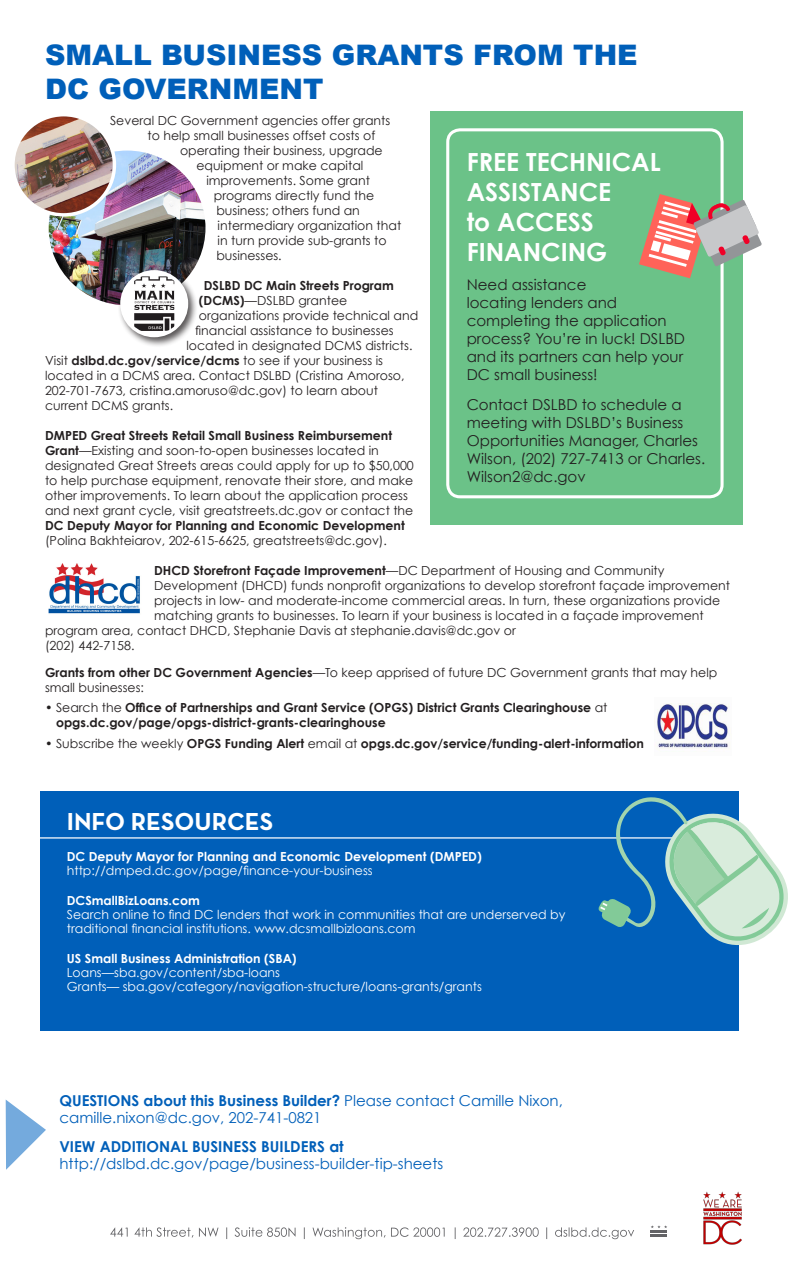
<style>
.page{position:relative;width:788px;height:1283px;background:#fff}
.page>*{position:absolute;margin:0;border:0;box-sizing:border-box;transform-origin:0 0}
.t1{font:900 28.25px/33.6px "Arial";color:#005fb9}
.t2{font:700 25px/30px "Century Gothic";color:#fff}
.t3{font:700 25px "Neutra Text";color:#fff}
.t4{font:15px/18px "Century Gothic";color:#231f20}
.t5{font:15px/17.5px "Century Gothic";color:#005fb9}
.t6{font:700 15px "Century Gothic";color:#005fb9}
.t7{font:12.5px/15px "Century Gothic";color:#231f20}
.t8{font:12.5px/13.8px "Century Gothic";color:#fff}
.t9{font:700 12.5px/15px "Century Gothic";color:#231f20}
.t10{font:700 12.5px/13.8px "Century Gothic";color:#fff}
.s1{font-weight:700}
.s2{font-weight:400}
</style>
<div class="page">
<svg style="left:6px;top:1100px;width:40px;height:69px"></svg>
<div style="left:430px;top:111px;width:312px;height:413px;background:#6bc288"></div>
<div style="left:446px;top:128px;width:277px;height:370px;border:3px solid #fff;border-radius:12px"></div>
<div style="left:40px;top:792px;width:698px;height:239px;background:#005fb9"></div>
<hr style="left:0;top:837px;width:758px;height:1px;background:#fff">
<svg style="left:651px;top:1225px;width:16px;height:3px"></svg>
<hr style="left:650px;top:1229px;width:17px;height:3px;background:#636366">
<hr style="left:650px;top:1234px;width:17px;height:3px;background:#636366">
<svg style="left:110px;top:1227px;width:524px;height:12px"></svg>
<img style="left:703px;top:1191px;width:39px;height:53px">
<svg style="left:580px;top:791px;width:208px;height:185px"></svg>
<svg style="left:639px;top:194px;width:122px;height:84px"></svg>
<img style="left:49px;top:151px;width:156px;height:154px">
<img style="left:15px;top:117px;width:99px;height:98px">
<div style="left:11px;top:113px;width:105px;height:103px;border:3px solid #fff;border-radius:50%"></div>
<div style="left:118px;top:268px;width:80px;height:79px;background:#231f20;opacity:.75"></div>
<div style="left:122px;top:272px;width:64px;height:63px;background:#fff;border-radius:50%"></div>
<img style="left:134px;top:276px;width:40px;height:55px">
<div style="left:120px;top:270px;width:68px;height:67px;border:3px solid #fff;border-radius:50%"></div>
<img style="left:48px;top:563px;width:92px;height:51px">
<img style="left:656px;top:703px;width:74px;height:46px">
<p class="t1" style="left:45px;top:37px;width:594px">SMALL BUSINESS GRANTS FROM THE<br>DC GOVERNMENT</p>
<p class="t7" style="left:110px;top:113px;width:282px">Several DC Government agencies offer grants</p>
<p class="t7" style="left:147px;top:128px;width:229px">to help small businesses offset costs of</p>
<p class="t7" style="left:180px;top:143px;width:204px">operating their business, upgrade</p>
<p class="t7" style="left:196px;top:158px;width:168px">equipment or make capital</p>
<p class="t7" style="left:206px;top:173px;width:165px">improvements. Some grant</p>
<p class="t7" style="left:214px;top:188px;width:162px">programs directly fund the</p>
<p class="t7" style="left:216px;top:203px;width:145px">business; others fund an</p>
<p class="t7" style="left:217px;top:218px;width:185px">intermediary organization that</p>
<p class="t7" style="left:217px;top:233px;width:170px">in turn provide sub-grants to</p>
<p class="t7" style="left:216px;top:248px;width:67px">businesses.</p>
<p class="t9" style="left:204px;top:278px;width:192px">DSLBD DC Main Streets Program</p>
<p class="t7" style="left:199px;top:293px;width:150px"><span class="s1">(DCMS)</span>—DSLBD grantee</p>
<p class="t7" style="left:199px;top:308px;width:221px">organizations provide technical and</p>
<p class="t7" style="left:195px;top:323px;width:200px">financial assistance to businesses</p>
<p class="t7" style="left:186px;top:338px;width:227px">located in designated DCMS districts.</p>
<p class="t7" style="left:45px;top:353px;width:339px">Visit <span class="s1">dslbd.dc.gov/service/dcms</span> to see if your business is</p>
<p class="t7" style="left:45px;top:368px;width:361px">located in a DCMS area. Contact DSLBD (Cristina Amoroso,</p>
<p class="t7" style="left:45px;top:383px;width:334px">202-701-7673, cristina.amoruso@dc.gov) to learn about</p>
<p class="t7" style="left:45px;top:398px;width:130px">current DCMS grants.</p>
<p class="t7" style="left:45px;top:428px;width:370px"><span class="s1">DMPED Great Streets Retail Small Business Reimbursement Grant</span>—Existing and soon-to-open businesses located in designated Great Streets areas could apply for up to $50,000 to help purchase equipment, renovate their store, and make other improvements. To learn about the application process and next grant cycle, visit greatstreets.dc.gov or contact the <span class="s1">DC Deputy Mayor for Planning and Economic Development </span>(Polina Bakhteiarov, 202-615-6625, greatstreets@dc.gov).</p>
<p class="t7" style="left:154px;top:563px;width:511px"><span class="s1">DHCD Storefront Façade Improvement</span>—DC Department of Housing and Community</p>
<p class="t7" style="left:154px;top:578px;width:577px">Development (DHCD) funds nonprofit organizations to develop storefront façade improvement</p>
<p class="t7" style="left:154px;top:593px;width:567px">projects in low- and moderate-income commercial areas. In turn, these organizations provide</p>
<p class="t7" style="left:154px;top:608px;width:551px">matching grants to businesses. To learn if your business is located in a façade improvement</p>
<p class="t7" style="left:45px;top:623px;width:472px">program area, contact DHCD, Stephanie Davis at stephanie.davis@dc.gov or</p>
<p class="t7" style="left:45px;top:638px;width:91px">(202) 442-7158.</p>
<p class="t7" style="left:45px;top:664px;width:673px"><span class="s1">Grants from other DC Government Agencies</span>—To keep apprised of future DC Government grants that may help small businesses:</p>
<p class="t9" style="left:56px;top:700px;width:553px;text-indent:-11px"><span class="s2">• Search the</span> Office of Partnerships and Grant Service (OPGS) District Grants Clearinghouse <span class="s2">at </span>opgs.dc.gov/page/opgs-district-grants-clearinghouse</p>
<p class="t9" style="left:45px;top:735px;width:600px"><span class="s2">• Subscribe the weekly</span> OPGS Funding Alert <span class="s2">email at</span> opgs.dc.gov/service/funding-alert-information</p>
<p class="t2" style="left:466px;top:146px;width:196px">FREE TECHNICAL<br>ASSISTANCE<br>to ACCESS<br>FINANCING</p>
<p class="t4" style="left:466px;top:276px;width:220px">Need assistance<br>locating lenders and completing the application process? You’re in luck! DSLBD and its partners can help your<br>DC small business!</p>
<p class="t4" style="left:466px;top:395px;width:240px">Contact DSLBD to schedule a meeting with DSLBD’s Business<br>Opportunities Manager, Charles<br>Wilson, (202) 727-7413 or Charles.<br>Wilson2@dc.gov</p>
<p class="t3" style="left:67px;top:806px;width:208px">INFO RESOURCES</p>
<p class="t10" style="left:67px;top:849px;width:416px">DC Deputy Mayor for Planning and Economic Development (DMPED) <span class="s2">http://dmped.dc.gov/page/finance-your-business</span></p>
<p class="t8" style="left:67px;top:893px;width:500px"><span class="s1">DCSmallBizLoans.com<br></span>Search online to find DC lenders that work in communities that are underserved by traditional financial institutions. www.dcsmallbizloans.com</p>
<p class="t8" style="left:67px;top:951px;width:416px"><span class="s1">US Small Business Administration (SBA)<br></span>Loans—sba.gov/content/sba-loans<br>Grants— sba.gov/category/navigation-structure/loans-grants/grants</p>
<p class="t5" style="left:59px;top:1091px;width:505px"><span class="s1">QUESTIONS about this Business Builder?</span> Please contact Camille Nixon, camille.nixon@dc.gov, 202-741-0821</p>
<p class="t6" style="left:59px;top:1137px;width:286px">VIEW ADDITIONAL BUSINESS BUILDERS at</p>
<p class="t5" style="left:59px;top:1155px;width:385px">http://dslbd.dc.gov/page/business-builder-tip-sheets</p>
</div>
